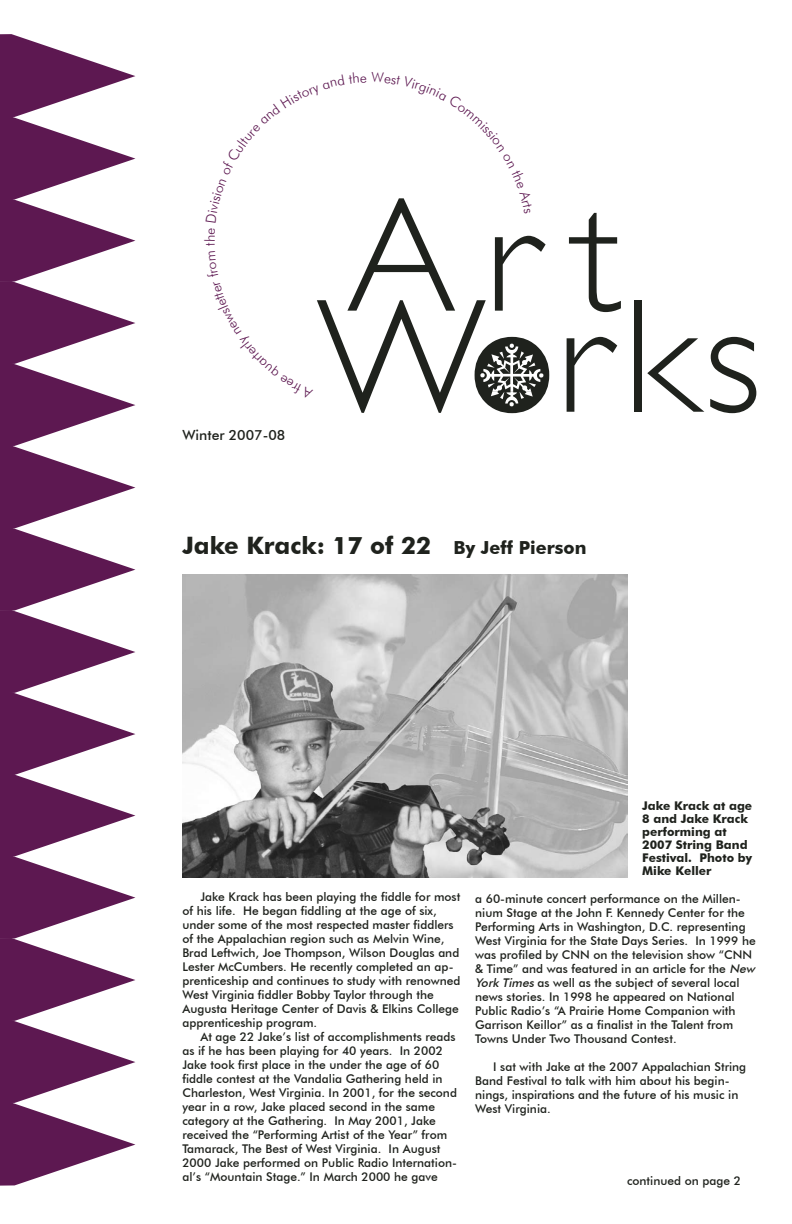
<style>
.page{position:relative;width:792px;height:1224px;background:#fff}
.page>*{position:absolute;margin:0;border:0;box-sizing:border-box;transform-origin:0 0}
.t1{font:700 24px "Futura BT";color:#1f221d}
.t2{font:700 18px "Futura BT";color:#1f221d}
.t3{font:500 14px "Futura BT";color:#1f221d}
.t4{font:500 12px/14px "Futura BT";color:#1f221d}
.t5{font:700 12px/13px "Futura BT";color:#1f221d}
.s1{font-style:italic}
</style>
<div class="page">
<svg style="left:569px;top:213px;width:52px;height:99px"></svg>
<svg style="left:567px;top:337px;width:50px;height:75px"></svg>
<svg style="left:647px;top:338px;width:57px;height:74px"></svg>
<div style="left:635px;top:300px;width:7px;height:112px;background:#1f221d"></div>
<svg style="left:710px;top:337px;width:46px;height:76px"></svg>
<svg style="left:0;top:34px;width:135px;height:1152px"></svg>
<img style="left:182px;top:575px;width:446px;height:303px">
<svg style="left:317px;top:198px;width:232px;height:215px"></svg>
<p class="t3" style="left:182px;top:427px;width:104px">Winter 2007-08</p>
<h1 class="t1" style="left:182px;top:531px;width:250px">Jake Krack: 17 of 22</h1>
<h2 class="t2" style="left:454px;top:537px;width:135px">By Jeff Pierson</h2>
<p class="t5" style="left:642px;top:799px;width:112px">Jake Krack at age<br>8 and Jake Krack performing at<br>2007 String Band<br>Festival. Photo by<br>Mike Keller</p>
<p class="t4" style="left:182px;top:890px;width:280px;text-indent:18px">Jake Krack has been playing the fiddle for most of his life. He began fiddling at the age of six, under some of the most respected master fiddlers of the Appalachian region such as Melvin Wine, Brad Leftwich, Joe Thompson, Wilson Douglas and Lester McCumbers. He recently completed an ap&shy;prenticeship and continues to study with renowned West Virginia fiddler Bobby Taylor through the Augusta Heritage Center of Davis &amp; Elkins College apprenticeship program.</p>
<p class="t4" style="left:182px;top:1030px;width:276px;text-indent:18px">At age 22 Jake’s list of accomplishments reads as if he has been playing for 40 years. In 2002<br>Jake took first place in the under the age of 60 fiddle contest at the Vandalia Gathering held in Charleston, West Virginia. In 2001, for the second year in a row, Jake placed second in the same category at the Gathering. In May 2001, Jake received the “Performing Artist of the Year” from Tamarack, The Best of West Virginia. In August 2000 Jake performed on Public Radio Internation&shy;al’s “Mountain Stage.” In March 2000 he gave</p>
<p class="t4" style="left:475px;top:891px;width:284px">a 60-minute concert performance on the Millen&shy;nium Stage at the John F. Kennedy Center for the Performing Arts in Washington, D.C. representing West Virginia for the State Days Series. In 1999 he was profiled by CNN on the television show “CNN &amp; Time” and was featured in an article for the <span class="s1">New York Times</span> as well as the subject of several local news stories. In 1998 he appeared on National Public Radio’s “A Prairie Home Companion with Garrison Keillor” as a finalist in the Talent from Towns Under Two Thousand Contest.</p>
<p class="t4" style="left:475px;top:1059px;width:273px;text-indent:18px">I sat with Jake at the 2007 Appalachian String Band Festival to talk with him about his begin&shy;nings, inspirations and the future of his music in West Virginia.</p>
<p class="t4" style="left:627px;top:1174px;width:115px">continued on page 2</p>
</div>
